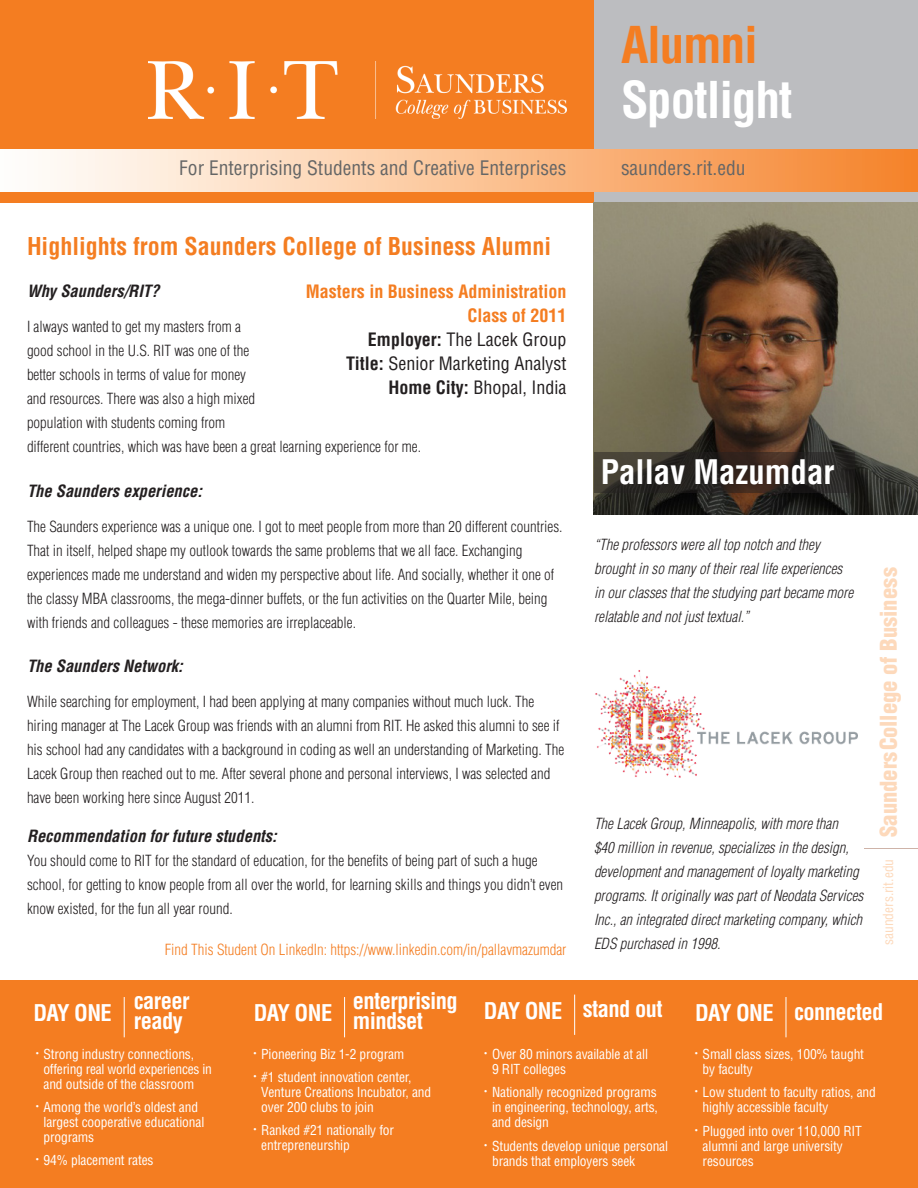
<style>
.page{position:relative;width:918px;height:1188px;background:#fff}
.page>*{position:absolute;margin:0;border:0;box-sizing:border-box;transform-origin:0 0}
.t1{font:700 condensed 49.5px "Helvetica LT Std";letter-spacing:-.025em;color:#fff}
.t2{font:700 condensed 49.5px "Helvetica LT Std";letter-spacing:-.025em;color:#f47d21}
.Large_Header{font:700 condensed 33px "Helvetica LT Std";color:#fff}
.t3{font:700 condensed 24px "Helvetica LT Std";color:#f47d21}
.t4{font:700 condensed 22.5px/19.5px "Helvetica LT Std";letter-spacing:-.025em;color:#fff}
.t5{font:900 condensed 22.5px "Helvetica LT Std";color:#fdd9bb}
.t6{font:condensed 19.5px "Helvetica LT Std";color:#656666}
.Body_Text{font:condensed 18px "Helvetica LT Std";color:#231f20}
.Body_Text-2{font:700 condensed 18px/24px "Helvetica LT Std";color:#f47d21;text-align:right}
.Small_Header{font:italic 700 condensed 16.5px "Helvetica LT Std";color:#231f20}
.Body_Text-3{font:italic 700 condensed 16.5px "Helvetica LT Std";color:#231f20}
.Small_Header-2{font:300 condensed 15px/24px "Helvetica LT Std";color:#231f20}
.Body_Text-4{font:300 condensed 15px/24px "Helvetica LT Std";color:#231f20}
.Sidebar{font:italic 300 condensed 15px/24px "Helvetica LT Std";color:#231f20}
.Body_Text-5{font:italic 300 condensed 15px/24px "Helvetica LT Std";color:#231f20}
.Body_Text-6{font:300 condensed 15px "Helvetica LT Std";color:#f47d21}
.t7{font:condensed 13.5px/15px "Helvetica LT Std";letter-spacing:-.01em;color:#fff}
.s1{font-weight:700}
</style>
<div class="page">
<div style="left:0;top:980px;width:918px;height:208px;background:#f47d21"></div>
<hr style="left:124px;top:997px;width:1px;height:40px;background:#fff">
<hr style="left:344px;top:997px;width:1px;height:40px;background:#fff">
<hr style="left:786px;top:997px;width:1px;height:40px;background:#fff">
<hr style="left:574px;top:995px;width:1px;height:40px;background:#fff">
<hr style="left:864px;top:848px;width:54px;height:1px;background:#ceb3a8">
<div style="left:0;top:147px;width:918px;height:47px;background:linear-gradient(to right,#fff,#f6852d)"></div>
<div style="left:594px;top:0;width:324px;height:148px;background:#bcbdc0"></div>
<div style="left:0;top:0;width:594px;height:148px;background:#f47d21"></div>
<div style="left:0;top:192px;width:594px;height:10px;background:#f47d21"></div>
<div style="left:594px;top:192px;width:324px;height:10px;background:#bcbdc0"></div>
<img style="left:148px;top:62px;width:418px;height:56px">
<img style="left:595px;top:670px;width:263px;height:108px">
<img style="left:594px;top:202px;width:324px;height:312px">
<svg style="left:594px;top:452px;width:260px;height:41px;background:#302924"></svg>
<h1 class="t2" style="left:621px;top:13px;width:138px">Alumni</h1>
<h1 class="t1" style="left:621px;top:69px;width:173px">Spotlight</h1>
<h3 class="t6" style="left:179px;top:156px;width:389px">For Enterprising Students and Creative Enterprises</h3>
<p class="t6" style="left:621px;top:156px;width:126px">saunders.rit.edu</p>
<h3 class="t3" style="left:27px;top:231px;width:526px">Highlights from Saunders College of Business Alumni</h3>
<p class="Small_Header" style="left:27px;top:280px;width:134px">Why Saunders/RIT?</p>
<p class="Small_Header-2" style="left:27px;top:314px;width:396px">I always wanted to get my masters from a<br>good school in the U.S. RIT was one of the<br>better schools in terms of value for money<br>and resources. There was also a high mixed<br>population with students coming from<br>different countries, which was have been a great learning experience for me.</p>
<p class="Small_Header" style="left:27px;top:481px;width:177px">The Saunders experience:</p>
<p class="Small_Header-2" style="left:27px;top:515px;width:537px">The Saunders experience was a unique one. I got to meet people from more than 20 different countries.<br>That in itself, helped shape my outlook towards the same problems that we all face. Exchanging experiences made me understand and widen my perspective about life. And socially, whether it one of the classy MBA classrooms, the mega-dinner buffets, or the fun activities on the Quarter Mile, being with friends and colleagues - these memories are irreplaceable.</p>
<p class="Small_Header" style="left:27px;top:656px;width:157px">The Saunders Network:</p>
<p class="Body_Text-4" style="left:27px;top:689px;width:539px">While searching for employment, I had been applying at many companies without much luck. The hiring manager at The Lacek Group was friends with an alumni from RIT. He asked this alumni to see if his school had any candidates with a background in coding as well an understanding of Marketing. The Lacek Group then reached out to me. After several phone and personal interviews, I was selected and have been working here since August 2011.</p>
<p class="Body_Text-3" style="left:27px;top:826px;width:251px">Recommendation for future students:</p>
<p class="Body_Text-4" style="left:27px;top:848px;width:538px">You should come to RIT for the standard of education, for the benefits of being part of such a huge school, for getting to know people from all over the world, for learning skills and things you didn’t even know existed, for the fun all year round.</p>
<p class="Body_Text-2" style="left:306px;top:279px;width:262px">Masters in Business Administration<br>Class of 2011</p>
<p class="Body_Text" style="left:368px;top:328px;width:200px"><span class="s1">Employer:</span> The Lacek Group</p>
<p class="Body_Text" style="left:346px;top:352px;width:222px"><span class="s1">Title:</span> Senior Marketing Analyst</p>
<p class="Body_Text" style="left:388px;top:376px;width:180px"><span class="s1">Home City:</span> Bhopal, India</p>
<p class="Body_Text-6" style="left:165px;top:940px;width:403px">Find This Student On LinkedIn: https://www.linkedin.com/in/pallavmazumdar</p>
<p class="Large_Header" style="left:601px;top:452px;width:235px">Pallav Mazumdar</p>
<p class="Body_Text-5" style="left:594px;top:532px;width:261px">“The professors were all top notch and they brought in so many of their real life experiences in our classes that the studying part became more relatable and not just textual.”</p>
<p class="Sidebar" style="left:594px;top:812px;width:271px">The Lacek Group, Minneapolis, with more than<br>$40 million in revenue, specializes in the design, development and management of loyalty marketing programs. It originally was part of Neodata Services Inc., an integrated direct marketing company, which EDS purchased in 1998.</p>
<h3 class="t5" style="left:874px;top:945px;width:379px;rotate:-90deg"><sup>saunders.rit.edu</sup> Saunders College of Business</h3>
<h3 class="t4" style="left:33px;top:1003px;width:80px">DAY ONE</h3>
<h3 class="t4" style="left:134px;top:991px;width:57px">career ready</h3>
<h3 class="t4" style="left:254px;top:1003px;width:80px">DAY ONE</h3>
<h3 class="t4" style="left:353px;top:991px;width:107px">enterprising mindset</h3>
<h3 class="t4" style="left:484px;top:999px;width:180px">DAY ONE stand out</h3>
<h3 class="t4" style="left:695px;top:1002px;width:190px">DAY ONE connected</h3>
<p class="t7" style="left:44px;top:1046px;width:170px;text-indent:-8px"><sup>•</sup> Strong industry connections, offering real world experiences in and outside of the classroom</p>
<p class="t7" style="left:44px;top:1099px;width:162px;text-indent:-8px"><sup>•</sup> Among the world’s oldest and largest cooperative educational programs</p>
<p class="t7" style="left:36px;top:1153px;width:119px"><sup>•</sup> 94% placement rates</p>
<p class="t7" style="left:254px;top:1046px;width:152px"><sup>•</sup> Pioneering Biz 1-2 program</p>
<p class="t7" style="left:261px;top:1069px;width:172px;text-indent:-8px"><sup>•</sup> #1 student innovation center,<br>Venture Creations Incubator, and over 200 clubs to join</p>
<p class="t7" style="left:261px;top:1123px;width:134px;text-indent:-8px"><sup>•</sup> Ranked #21 nationally for entrepreneurship</p>
<p class="t7" style="left:492px;top:1047px;width:157px;text-indent:-8px"><sup>•</sup> Over 80 minors available at all<br>9 RIT colleges</p>
<p class="t7" style="left:492px;top:1085px;width:167px;text-align:justify;text-indent:-8px"><sup>•</sup> Nationally recognized programs in engineering, technology, arts, and design</p>
<p class="t7" style="left:492px;top:1138px;width:178px;text-indent:-8px"><sup>•</sup> Students develop unique personal brands that employers seek</p>
<p class="t7" style="left:703px;top:1047px;width:163px;text-indent:-8px"><sup>•</sup> Small class sizes, 100% taught by faculty</p>
<p class="t7" style="left:703px;top:1085px;width:175px;text-indent:-8px"><sup>•</sup> Low student to faculty ratios, and highly accessible faculty</p>
<p class="t7" style="left:703px;top:1123px;width:161px;text-indent:-8px"><sup>•</sup> Plugged into over 110,000 RIT alumni and large university resources</p>
</div>
